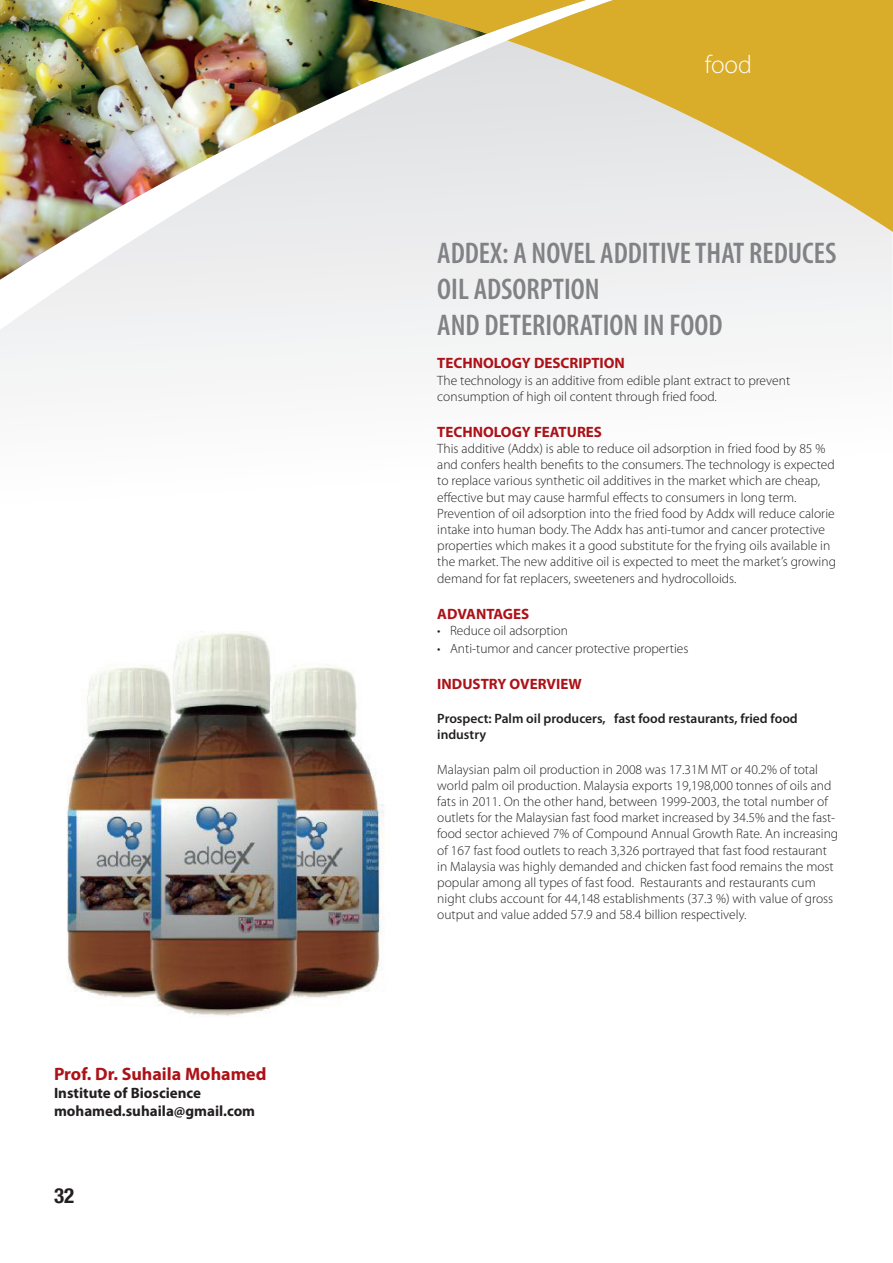
<style>
.page{position:relative;width:893px;height:1263px;background:#fff}
.page>*{position:absolute;margin:0;border:0;box-sizing:border-box;transform-origin:0 0}
.t1{font:600 condensed 30px/36px "Myriad Pro";color:#808285}
.t2{font:300 25.5px "Myriad Pro";color:#fff}
.t3{font:700 condensed 21px "Helvetica Neue";color:#231f20}
.t4{font:700 18px "Myriad Pro";color:#ac1218}
.t5{font:700 15px "Myriad Pro";color:#ac1218}
.t6{font:700 15px/18px "Myriad Pro";color:#231f20}
.t7{font:300 13.5px/16.2px "Myriad Pro";color:#231f20}
.t8{font:600 13.5px/16.2px "Myriad Pro";color:#231f20}
</style>
<div class="page">
<div style="left:0;top:232px;width:892px;height:150px;background:#f2f3f4"></div>
<div style="left:487px;top:232px;width:196px;height:60px;background:#eeeeef"></div>
<img style="left:0;top:0;width:487px;height:292px">
<svg style="left:192px;top:0;width:701px;height:232px;background:#d5c699"></svg>
<img style="left:67px;top:631px;width:317px;height:385px">
<h3 class="t4" style="left:54px;top:1062px;width:214px">Prof. Dr. Suhaila Mohamed</h3>
<p class="t6" style="left:54px;top:1083px;width:203px">Institute of Bioscience mohamed.suhaila@gmail.com</p>
<h3 class="t3" style="left:54px;top:1177px;width:22px">32</h3>
<h2 class="t2" style="left:705px;top:49px;width:49px">food</h2>
<h1 class="t1" style="left:437px;top:236px;width:401px">ADDEX: A NOVEL ADDITIVE THAT REDUCES<br>OIL ADSORPTION<br>AND DETERIORATION IN FOOD</h1>
<p class="t5" style="left:437px;top:354px;width:189px">TECHNOLOGY DESCRIPTION</p>
<p class="t7" style="left:437px;top:372px;width:354px">The technology is an additive from edible plant extract to prevent consumption of high oil content through fried food.</p>
<p class="t5" style="left:437px;top:422px;width:166px">TECHNOLOGY FEATURES</p>
<p class="t7" style="left:437px;top:440px;width:400px">This additive (Addx) is able to reduce oil adsorption in fried food by 85 % and confers health benefits to the consumers. The technology is expected to replace various synthetic oil additives in the market which are cheap, effective but may cause harmful effects to consumers in long term.<br>Prevention of oil adsorption into the fried food by Addx will reduce calorie intake into human body. The Addx has anti-tumor and cancer protective properties which makes it a good substitute for the frying oils available in the market. The new additive oil is expected to meet the market’s growing demand for fat replacers, sweeteners and hydrocolloids.</p>
<p class="t5" style="left:437px;top:604px;width:94px">ADVANTAGES</p>
<p class="t7" style="left:437px;top:622px;width:132px">• Reduce oil adsorption</p>
<p class="t7" style="left:437px;top:640px;width:253px">• Anti-tumor and cancer protective properties</p>
<p class="t5" style="left:437px;top:674px;width:146px">INDUSTRY OVERVIEW</p>
<p class="t8" style="left:437px;top:710px;width:362px">Prospect: Palm oil producers, fast food restaurants, fried food industry</p>
<p class="t7" style="left:437px;top:761px;width:403px">Malaysian palm oil production in 2008 was 17.31M MT or 40.2% of total world palm oil production. Malaysia exports 19,198,000 tonnes of oils and fats in 2011. On the other hand, between 1999-2003, the total number of outlets for the Malaysian fast food market increased by 34.5% and the fast&shy;food sector achieved 7% of Compound Annual Growth Rate. An increasing of 167 fast food outlets to reach 3,326 portrayed that fast food restaurant in Malaysia was highly demanded and chicken fast food remains the most popular among all types of fast food. Restaurants and restaurants cum night clubs account for 44,148 establishments (37.3 %) with value of gross output and value added 57.9 and 58.4 billion respectively.</p>
</div>
